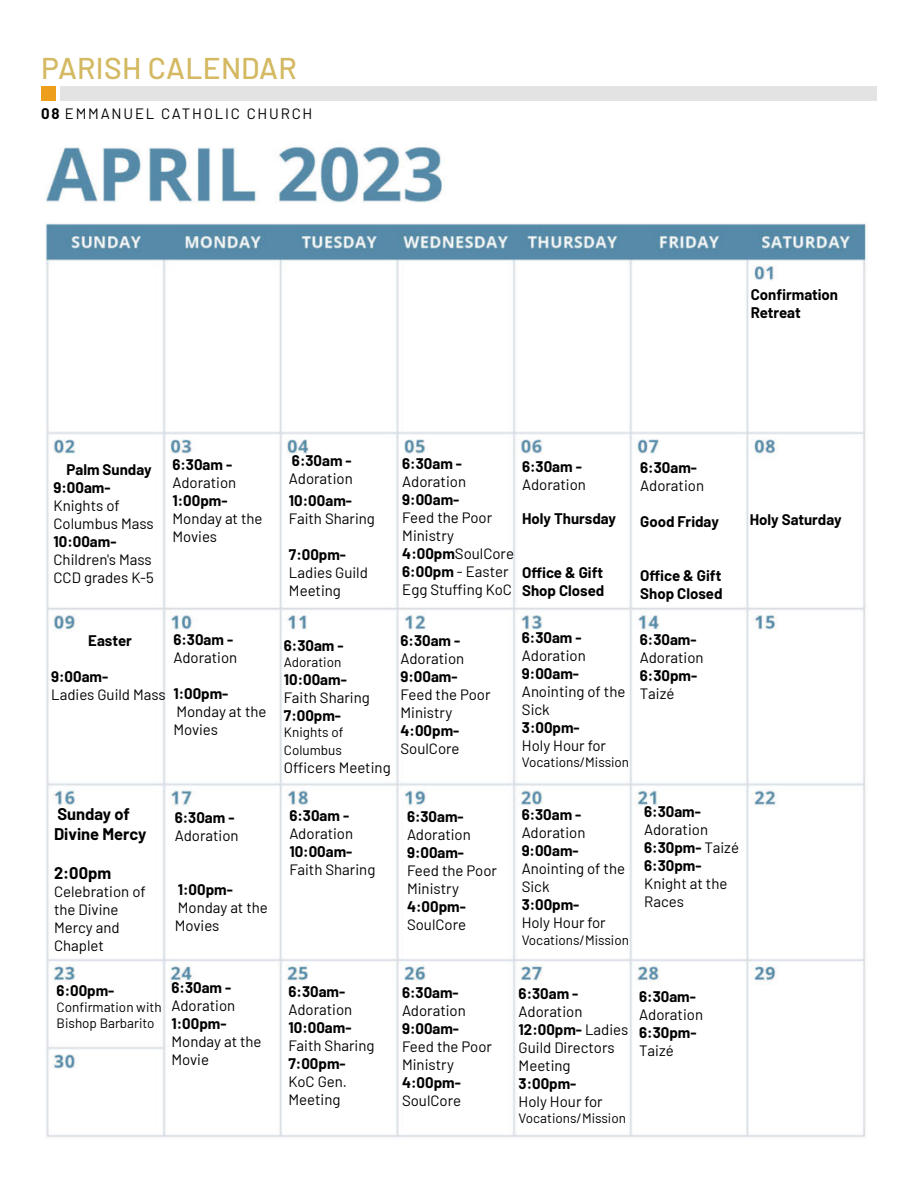
<style>
.page{position:relative;width:918px;height:1188px;background:#fff}
.page>*{position:absolute;margin:0;border:0;box-sizing:border-box;transform-origin:0 0}
.Page_Header_Even{font:500 30px "Barlow";letter-spacing:.01em;color:#d4b962}
.Main_Body_Text{font:700 16.5px/19.8px "Rwqrwd Barlow";color:#000}
.Main_Body_Text-2{font:15px/18px "Gjcqkt Barlow";color:#000}
.Main_Body_Text-3{font:700 15px/18px "Rwqrwd Barlow";color:#000}
.Main_Body_Text-4{font:15px/18px "Ndmcsv Barlow";color:#000}
.Page_Number_Even{font:15px "Ndmcsv Barlow";letter-spacing:.12em;color:#000}
.Main_Body_Text-5{font:700 15px "Rbdysl Barlow";color:#000}
.Main_Body_Text-6{font:13.5px/18px "Ndmcsv Barlow";color:#000}
.Main_Body_Text-7{font:13.5px "Gjcqkt Barlow";color:#000}
.s1{font-family:"Rbdysl Barlow";font-weight:700}
.s2{font-family:"Rbdysl Barlow"}
.s3{font-family:"Ndmcsv Barlow"}
.s4{font-family:"Rwqrwd Barlow";font-weight:700}
.s5{font-family:"Gjcqkt Barlow"}
.s6{font-family:"Gjcqkt Barlow";font-weight:400}
</style>
<div class="page">
<div style="left:60px;top:86px;width:817px;height:14px;background:#e3e3e3"></div>
<div style="left:41px;top:86px;width:14px;height:14px;background:#ed9f1c"></div>
<img style="left:45px;top:146px;width:821px;height:992px">
<p class="Page_Header_Even" style="left:41px;top:46px;width:257px">PARISH CALENDAR</p>
<p class="Page_Number_Even" style="left:41px;top:103px;width:273px"><span class="s1">08</span> EMMANUEL CATHOLIC CHURCH</p>
<p class="Main_Body_Text-3" style="left:751px;top:284px;width:89px">Confirmation<br><span class="s2">Retreat</span></p>
<p class="Main_Body_Text-3" style="left:67px;top:459px;width:86px">Palm Sunday</p>
<p class="Main_Body_Text-3" style="left:54px;top:477px;width:59px">9:00am-</p>
<p class="Main_Body_Text-2" style="left:54px;top:495px;width:102px"><span class="s3">Knights of<br></span>Columbus Mass</p>
<p class="Main_Body_Text-3" style="left:54px;top:531px;width:64px">10:00am-</p>
<p class="Main_Body_Text-4" style="left:54px;top:549px;width:100px">Children's Mass</p>
<p class="Main_Body_Text-4" style="left:54px;top:567px;width:102px">CCD grades K-5</p>
<p class="Main_Body_Text-2" style="left:172px;top:455px;width:65px"><span class="s4">6:30am -<br></span>Adoration</p>
<p class="Main_Body_Text-3" style="left:172px;top:491px;width:57px">1:00pm-</p>
<p class="Main_Body_Text-2" style="left:172px;top:509px;width:92px">Monday at the<br>Movies</p>
<p class="Main_Body_Text-5" style="left:88px;top:630px;width:45px">Easter</p>
<p class="Main_Body_Text-3" style="left:51px;top:667px;width:59px">9:00am-</p>
<p class="Main_Body_Text-2" style="left:51px;top:685px;width:116px">Ladies Guild Mass</p>
<p class="Main_Body_Text-4" style="left:173px;top:629px;width:65px"><span class="s4">6:30am</span> <span class="s1">-<br></span>Adoration</p>
<p class="Main_Body_Text-3" style="left:173px;top:683px;width:57px">1:00pm-</p>
<p class="Main_Body_Text-2" style="left:173px;top:701px;width:95px">Monday at the<br>Movies</p>
<p class="Main_Body_Text" style="left:54px;top:803px;width:94px">Sunday of<br>Divine Mercy</p>
<p class="Main_Body_Text" style="left:54px;top:862px;width:59px">2:00pm</p>
<p class="Main_Body_Text-2" style="left:54px;top:882px;width:93px">Celebration of the Divine<br>Mercy and<br><span class="s3">Chaplet</span></p>
<p class="Main_Body_Text-4" style="left:175px;top:807px;width:65px"><span class="s4">6:30am -<br></span>Adoration</p>
<p class="Main_Body_Text-3" style="left:178px;top:879px;width:57px">1:00pm-</p>
<p class="Main_Body_Text-2" style="left:175px;top:897px;width:95px">Monday at the<br>Movies</p>
<p class="Main_Body_Text-3" style="left:57px;top:980px;width:59px">6:00pm-</p>
<p class="Main_Body_Text-6" style="left:57px;top:998px;width:107px;line-height:16.2px">Confirmation with<br><span class="s5">Bishop Barbarito</span></p>
<p class="Main_Body_Text-3" style="left:172px;top:977px;width:61px">6:30am -</p>
<p class="Main_Body_Text-2" style="left:172px;top:995px;width:65px">Adoration</p>
<p class="Main_Body_Text-3" style="left:172px;top:1013px;width:57px">1:00pm-</p>
<p class="Main_Body_Text-2" style="left:172px;top:1031px;width:92px">Monday at the<br>Movie</p>
<p class="Main_Body_Text-2" style="left:289px;top:451px;width:65px"><span class="s4">6:30am -<br></span>Adoration</p>
<p class="Main_Body_Text-3" style="left:289px;top:490px;width:64px">10:00am-</p>
<p class="Main_Body_Text-4" style="left:289px;top:508px;width:87px">Faith Sharing</p>
<p class="Main_Body_Text-3" style="left:289px;top:544px;width:59px">7:00pm-</p>
<p class="Main_Body_Text-2" style="left:289px;top:562px;width:80px">Ladies Guild<br><span class="s3">Meeting</span></p>
<p class="Main_Body_Text-2" style="left:402px;top:454px;width:65px"><span class="s4">6:30am -<br></span>Adoration</p>
<p class="Main_Body_Text-3" style="left:402px;top:490px;width:59px">9:00am-</p>
<p class="Main_Body_Text-2" style="left:402px;top:508px;width:91px">Feed the Poor<br>Ministry</p>
<p class="Main_Body_Text-4" style="left:402px;top:544px;width:113px"><span class="s4">4:00pm</span>SoulCore</p>
<p class="Main_Body_Text-4" style="left:402px;top:562px;width:111px"><span class="s4">6:00pm</span> <span class="s5">- Easter<br></span>Egg Stuffing KoC</p>
<p class="Main_Body_Text-2" style="left:522px;top:457px;width:65px"><span class="s4">6:30am -<br></span>Adoration</p>
<p class="Main_Body_Text-3" style="left:522px;top:509px;width:96px">Holy Thursday</p>
<p class="Main_Body_Text-3" style="left:522px;top:563px;width:84px">Office &amp; Gift<br>Shop Closed</p>
<p class="Main_Body_Text-3" style="left:640px;top:457px;width:58px">6:30am-</p>
<p class="Main_Body_Text-2" style="left:640px;top:475px;width:65px">Adoration</p>
<p class="Main_Body_Text-3" style="left:640px;top:511px;width:80px">Good Friday</p>
<p class="Main_Body_Text-3" style="left:640px;top:565px;width:84px">Office &amp; Gift<br>Shop Closed</p>
<p class="Main_Body_Text-3" style="left:284px;top:635px;width:61px">6:30am -</p>
<p class="Main_Body_Text-7" style="left:284px;top:652px;width:59px">Adoration</p>
<p class="Main_Body_Text-3" style="left:284px;top:669px;width:64px">10:00am-</p>
<p class="Main_Body_Text-4" style="left:284px;top:687px;width:87px">Faith Sharing</p>
<p class="Main_Body_Text-3" style="left:284px;top:705px;width:59px">7:00pm-</p>
<p class="Main_Body_Text-6" style="left:284px;top:722px;width:61px">Knights of<br><span class="s5">Columbus</span></p>
<p class="Main_Body_Text-4" style="left:284px;top:758px;width:108px">Officers Meeting</p>
<p class="Main_Body_Text-2" style="left:289px;top:806px;width:65px"><span class="s4">6:30am -<br></span>Adoration</p>
<p class="Main_Body_Text-3" style="left:289px;top:842px;width:64px">10:00am-</p>
<p class="Main_Body_Text-4" style="left:289px;top:860px;width:87px">Faith Sharing</p>
<p class="Main_Body_Text-2" style="left:401px;top:630px;width:65px"><span class="s4">6:30am -<br></span>Adoration</p>
<p class="Main_Body_Text-3" style="left:401px;top:666px;width:59px">9:00am-</p>
<p class="Main_Body_Text-2" style="left:401px;top:684px;width:91px">Feed the Poor<br>Ministry</p>
<p class="Main_Body_Text-3" style="left:401px;top:720px;width:60px">4:00pm-</p>
<p class="Main_Body_Text-2" style="left:401px;top:738px;width:61px">SoulCore</p>
<p class="Main_Body_Text-3" style="left:407px;top:806px;width:58px">6:30am-</p>
<p class="Main_Body_Text-2" style="left:407px;top:824px;width:65px">Adoration</p>
<p class="Main_Body_Text-3" style="left:407px;top:842px;width:59px">9:00am-</p>
<p class="Main_Body_Text-2" style="left:407px;top:860px;width:91px">Feed the Poor<br><span class="s3">Ministry</span></p>
<p class="Main_Body_Text-3" style="left:407px;top:896px;width:60px">4:00pm-</p>
<p class="Main_Body_Text-2" style="left:407px;top:914px;width:61px">SoulCore</p>
<p class="Main_Body_Text-2" style="left:522px;top:628px;width:65px"><span class="s4">6:30am -<br></span>Adoration</p>
<p class="Main_Body_Text-3" style="left:522px;top:664px;width:59px">9:00am-</p>
<p class="Main_Body_Text-4" style="left:522px;top:682px;width:105px">Anointing of the<br>Sick</p>
<p class="Main_Body_Text-3" style="left:522px;top:718px;width:59px">3:00pm-</p>
<p class="Main_Body_Text-4" style="left:522px;top:736px;width:86px">Holy Hour for</p>
<p class="Main_Body_Text-6" style="left:522px;top:753px;width:109px">Vocations/Mission</p>
<p class="Main_Body_Text-3" style="left:640px;top:630px;width:58px">6:30am-</p>
<p class="Main_Body_Text-2" style="left:640px;top:648px;width:65px">Adoration</p>
<p class="Main_Body_Text-3" style="left:640px;top:666px;width:59px">6:30pm-</p>
<p class="Main_Body_Text-2" style="left:640px;top:684px;width:36px">Taizé</p>
<p class="Main_Body_Text-2" style="left:522px;top:805px;width:65px"><span class="s4">6:30am -<br></span>Adoration</p>
<p class="Main_Body_Text-3" style="left:522px;top:841px;width:59px">9:00am-</p>
<p class="Main_Body_Text-4" style="left:522px;top:859px;width:105px">Anointing of the<br><span class="s5">Sick</span></p>
<p class="Main_Body_Text-3" style="left:522px;top:895px;width:59px">3:00pm-</p>
<p class="Main_Body_Text-4" style="left:522px;top:913px;width:86px">Holy Hour for</p>
<p class="Main_Body_Text-6" style="left:522px;top:930px;width:109px">Vocations/Mission</p>
<p class="Main_Body_Text-3" style="left:644px;top:802px;width:58px">6:30am-</p>
<p class="Main_Body_Text-2" style="left:644px;top:820px;width:65px">Adoration</p>
<p class="Main_Body_Text-3" style="left:644px;top:838px;width:96px">6:30pm- <span class="s6">Taizé</span></p>
<p class="Main_Body_Text-3" style="left:644px;top:856px;width:59px">6:30pm-</p>
<p class="Main_Body_Text-4" style="left:644px;top:874px;width:85px">Knight at the<br><span class="s5">Races</span></p>
<p class="Main_Body_Text-3" style="left:750px;top:510px;width:93px">Holy Saturday</p>
<p class="Main_Body_Text-4" style="left:289px;top:982px;width:65px"><span class="s4">6:30am-<br></span>Adoration</p>
<p class="Main_Body_Text-3" style="left:289px;top:1018px;width:64px">10:00am-</p>
<p class="Main_Body_Text-4" style="left:289px;top:1036px;width:87px">Faith Sharing</p>
<p class="Main_Body_Text-3" style="left:289px;top:1054px;width:59px">7:00pm-</p>
<p class="Main_Body_Text-2" style="left:289px;top:1072px;width:60px">KoC Gen.<br><span class="s3">Meeting</span></p>
<p class="Main_Body_Text-4" style="left:402px;top:982px;width:65px"><span class="s4">6:30am-<br></span>Adoration</p>
<p class="Main_Body_Text-3" style="left:402px;top:1018px;width:59px">9:00am-</p>
<p class="Main_Body_Text-2" style="left:402px;top:1036px;width:91px">Feed the Poor<br><span class="s3">Ministry</span></p>
<p class="Main_Body_Text-3" style="left:402px;top:1072px;width:60px">4:00pm-</p>
<p class="Main_Body_Text-2" style="left:402px;top:1090px;width:61px">SoulCore</p>
<p class="Main_Body_Text-2" style="left:519px;top:983px;width:65px"><span class="s4">6:30am -<br></span>Adoration</p>
<p class="Main_Body_Text-2" style="left:519px;top:1019px;width:111px"><span class="s4">12:00pm-</span> Ladies<br>Guild Directors<br><span class="s3">Meeting</span></p>
<p class="Main_Body_Text-3" style="left:519px;top:1073px;width:59px">3:00pm-</p>
<p class="Main_Body_Text-4" style="left:519px;top:1091px;width:86px">Holy Hour for</p>
<p class="Main_Body_Text-6" style="left:519px;top:1108px;width:109px">Vocations/Mission</p>
<p class="Main_Body_Text-3" style="left:639px;top:987px;width:58px">6:30am-</p>
<p class="Main_Body_Text-2" style="left:639px;top:1005px;width:65px">Adoration</p>
<p class="Main_Body_Text-3" style="left:639px;top:1023px;width:59px">6:30pm-</p>
<p class="Main_Body_Text-2" style="left:639px;top:1041px;width:36px">Taizé</p>
</div>
